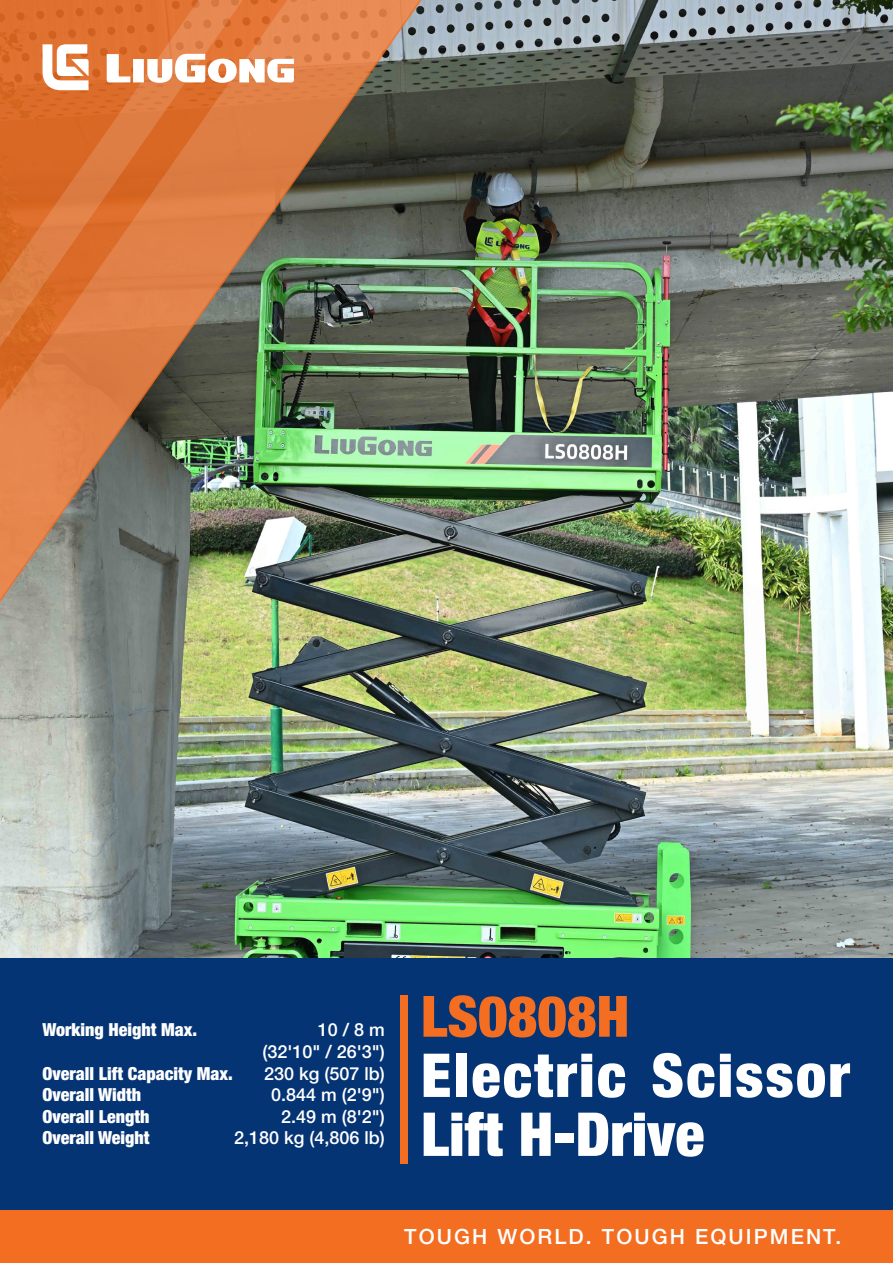
<style>
.page{position:relative;width:893px;height:1263px;background:#fff}
.page>*{position:absolute;margin:0;border:0;box-sizing:border-box;transform-origin:0 0}
.en-02{font:900 condensed 60.6px/58.9px "Helvetica Neue LT Pro";letter-spacing:.035em;color:#fff}
.en-02-2{font:900 condensed 57px "Helvetica Neue LT Pro";color:#f36e21}
.en-02-3{font:500 21px "Helvetica Neue LT Pro";letter-spacing:.1em;color:#fff}
.en-02-4{font:900 condensed 18px "Helvetica Neue LT Pro";color:#fff}
.en-02-5{font:500 18px "Helvetica Neue LT Pro";color:#fff}
</style>
<div class="page">
<img style="left:565px;top:394px;width:328px;height:564px">
<div style="left:0;top:958px;width:893px;height:252px;background:#053474"></div>
<div style="left:0;top:1210px;width:893px;height:53px;background:#f36e21"></div>
<img style="left:565px;top:0;width:328px;height:394px">
<img style="left:0;top:0;width:565px;height:1164px">
<p class="en-02-5" style="left:318px;top:1019px;width:69px">10 / 8 m</p>
<p class="en-02-5" style="left:263px;top:1041px;width:124px">(32'10" / 26'3")</p>
<p class="en-02-5" style="left:264px;top:1062px;width:122px">230 kg (507 lb)</p>
<p class="en-02-5" style="left:271px;top:1084px;width:115px">0.844 m (2'9")</p>
<p class="en-02-5" style="left:281px;top:1105px;width:105px">2.49 m (8'2")</p>
<p class="en-02-5" style="left:234px;top:1127px;width:152px">2,180 kg (4,806 lb)</p>
<p class="en-02-4" style="left:43px;top:1019px;width:156px">Working Height Max.</p>
<p class="en-02-4" style="left:43px;top:1062px;width:192px">Overall Lift Capacity Max.</p>
<p class="en-02-4" style="left:43px;top:1084px;width:100px">Overall Width</p>
<p class="en-02-4" style="left:43px;top:1106px;width:109px">Overall Length</p>
<p class="en-02-4" style="left:43px;top:1127px;width:109px">Overall Weight</p>
<p class="en-02-2" style="left:421px;top:982px;width:210px">LS0808H</p>
<p class="en-02" style="left:421px;top:1046px;width:430px">Electric Scissor<br>Lift H-Drive</p>
<p class="en-02-3" style="left:404px;top:1224px;width:439px">TOUGH WORLD. TOUGH EQUIPMENT.</p>
</div>
